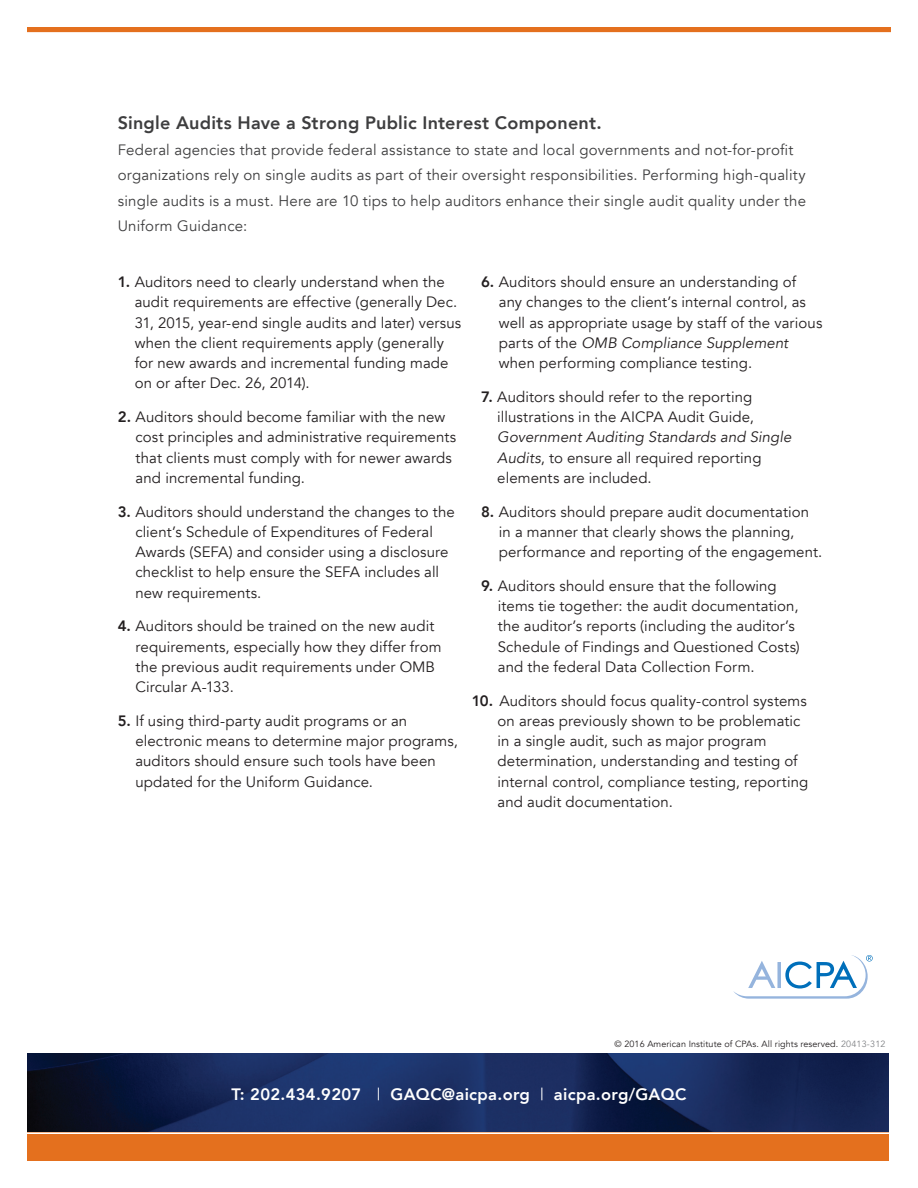
<style>
.page{position:relative;width:918px;height:1188px;background:#fff}
.page>*{position:absolute;margin:0;border:0;box-sizing:border-box;transform-origin:0 0}
.Body{font:800 18px "Avenir LT Com";letter-spacing:.015em;color:#3e3e3f}
.color_bar_copy{font:800 16.5px "Avenir LT Com";letter-spacing:.02em;color:#fff}
.HEADER_2{font:15px/20.2px "Avenir LT Com";letter-spacing:.005em;color:#231f20}
.Body-2{font:15px/25.5px "Avenir LT Com";letter-spacing:.015em;color:#3e3e3f}
.t1{font:9px "Avenir LT Com";letter-spacing:.01em;color:#231f20}
.s1{font-weight:800}
.s2{font-style:italic}
.s3{color:#808285}
.s4{font-weight:400}
</style>
<div class="page">
<img style="left:27px;top:1053px;width:862px;height:79px">
<div style="left:27px;top:1132px;width:862px;height:29px;background:#e4701e"></div>
<hr style="left:0;top:1132px;width:918px;height:2px;background:#fff">
<div style="left:27px;top:27px;width:864px;height:6px;background:#e4701e"></div>
<hr style="left:27px;top:32px;width:864px;height:2px;background:#fff">
<svg style="left:733px;top:955px;width:140px;height:44px"></svg>
<p class="Body" style="left:118px;top:112px;width:486px">Single Audits Have a Strong Public Interest Component.</p>
<p class="Body-2" style="left:118px;top:137px;width:690px">Federal agencies that provide federal assistance to state and local governments and not-for-profit organizations rely on single audits as part of their oversight responsibilities. Performing high-quality single audits is a must. Here are 10 tips to help auditors enhance their single audit quality under the Uniform Guidance:</p>
<p class="HEADER_2" style="left:135px;top:272px;width:328px;text-indent:-17px"><span class="s1">1.</span> Auditors need to clearly understand when the audit requirements are effective (generally Dec.<br>31, 2015, year-end single audits and later) versus when the client requirements apply (generally for new awards and incremental funding made on or after Dec. 26, 2014).</p>
<p class="HEADER_2" style="left:136px;top:407px;width:322px;text-indent:-18px"><span class="s1">2.</span> Auditors should become familiar with the new cost principles and administrative requirements that clients must comply with for newer awards and incremental funding.</p>
<p class="HEADER_2" style="left:135px;top:502px;width:321px;text-indent:-18px"><span class="s1">3.</span> Auditors should understand the changes to the client’s Schedule of Expenditures of Federal Awards (SEFA) and consider using a disclosure checklist to help ensure the SEFA includes all new requirements.</p>
<p class="HEADER_2" style="left:136px;top:616px;width:307px;text-indent:-18px"><span class="s1">4.</span> Auditors should be trained on the new audit requirements, especially how they differ from the previous audit requirements under OMB Circular A-133.</p>
<p class="HEADER_2" style="left:135px;top:711px;width:324px;text-indent:-18px"><span class="s1">5.</span> If using third-party audit programs or an electronic means to determine major programs, auditors should ensure such tools have been updated for the Uniform Guidance.</p>
<p class="HEADER_2" style="left:499px;top:272px;width:325px;text-indent:-18px"><span class="s1">6.</span> Auditors should ensure an understanding of any changes to the client’s internal control, as well as appropriate usage by staff of the various parts of the <span class="s2">OMB Compliance Supplement </span>when performing compliance testing.</p>
<p class="HEADER_2" style="left:497px;top:387px;width:296px;text-indent:-16px"><span class="s1">7.</span> Auditors should refer to the reporting illustrations in the AICPA Audit Guide, <span class="s2">Government Auditing Standards and Single Audits</span>, to ensure all required reporting elements are included.</p>
<p class="HEADER_2" style="left:499px;top:502px;width:325px;text-indent:-18px"><span class="s1">8.</span> Auditors should prepare audit documentation in a manner that clearly shows the planning, performance and reporting of the engagement.</p>
<p class="HEADER_2" style="left:498px;top:576px;width:304px;text-indent:-17px"><span class="s1">9.</span> Auditors should ensure that the following items tie together: the audit documentation, the auditor’s reports (including the auditor’s Schedule of Findings and Questioned Costs) and the federal Data Collection Form.</p>
<p class="HEADER_2" style="left:498px;top:691px;width:312px;text-indent:-26px"><span class="s1">10.</span> Auditors should focus quality-control systems on areas previously shown to be problematic in a single audit, such as major program determination, understanding and testing of internal control, compliance testing, reporting and audit documentation.</p>
<p class="t1" style="left:615px;top:1038px;width:273px">© 2016 American Institute of CPAs. All rights reserved. <span class="s3">20413-312</span></p>
<p class="color_bar_copy" style="left:231px;top:1085px;width:457px">T: 202.434.9207 <span class="s4">|</span> GAQC@aicpa.org <span class="s4">|</span> aicpa.org/GAQC</p>
</div>
